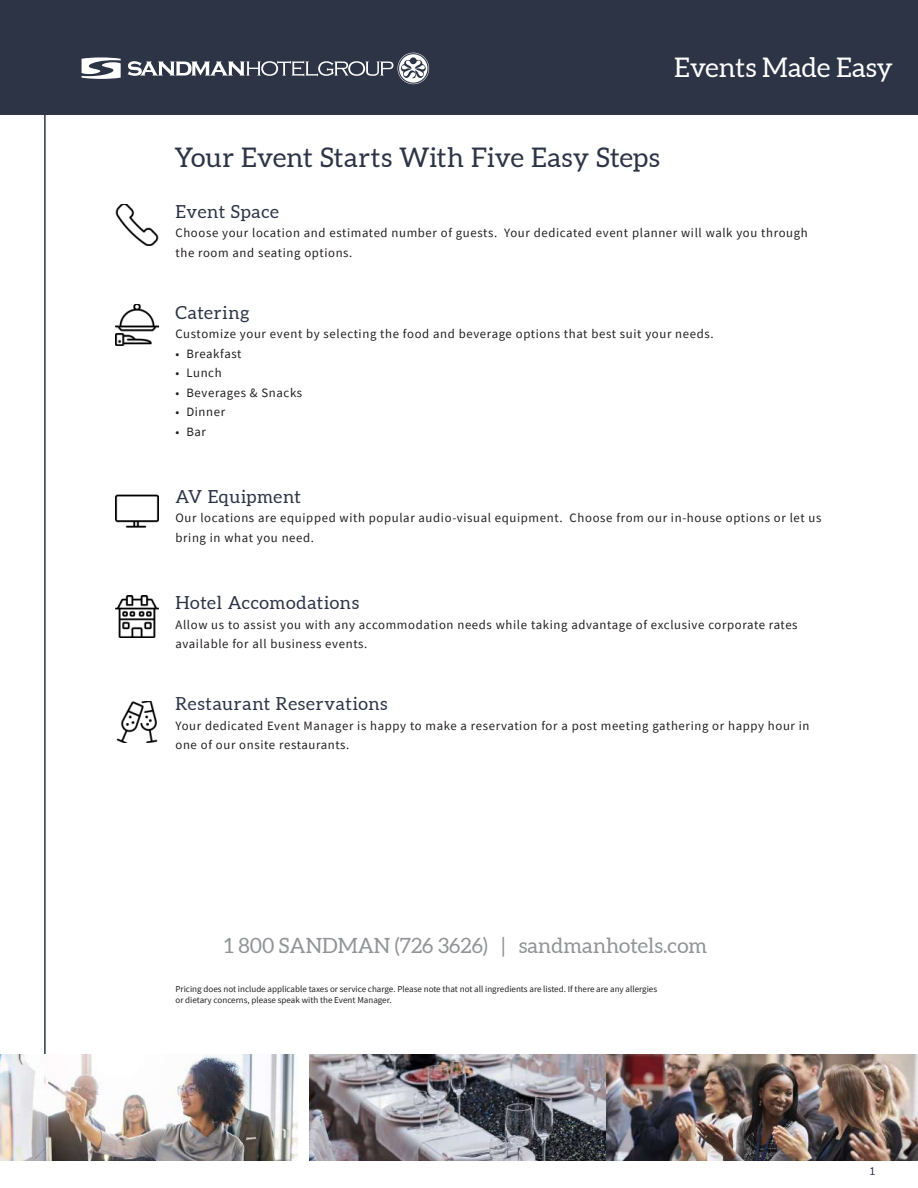
<style>
.page{position:relative;width:918px;height:1188px;background:#fff}
.page>*{position:absolute;margin:0;border:0;box-sizing:border-box;transform-origin:0 0}
.t1{font:27px "Aleo";letter-spacing:.01em;color:#2d3445}
.t2{font:27px "Aleo";color:#fff}
.t3{font:21px "Aleo";color:#919396}
.t4{font:18px "Aleo";letter-spacing:.035em;color:#2d3445}
.t5{font:12.75px/19.5px "Source Sans Pro";letter-spacing:.05em;color:#231f20}
.t6{font:12px "Source Sans Pro";color:#2d3445}
.t7{font:9px/10.8px "Source Sans Pro";color:#231f20}
</style>
<div class="page">
<div style="left:0;top:0;width:918px;height:114px;background:#2d3445"></div>
<hr style="left:44px;top:113px;width:2px;height:1048px;background:#2d3445">
<img style="left:309px;top:1054px;width:609px;height:107px">
<img style="left:0;top:1055px;width:297px;height:106px">
<svg style="left:128px;top:53px;width:301px;height:31px"></svg>
<svg style="left:82px;top:57px;width:39px;height:22px"></svg>
<img style="left:115px;top:596px;width:44px;height:41px">
<img style="left:116px;top:702px;width:42px;height:41px">
<img style="left:115px;top:304px;width:44px;height:41px">
<img style="left:115px;top:204px;width:44px;height:41px">
<img style="left:115px;top:494px;width:44px;height:34px">
<h1 class="t2" style="left:674px;top:52px;width:220px">Events Made Easy</h1>
<h1 class="t1" style="left:175px;top:142px;width:487px">Your Event Starts With Five Easy Steps</h1>
<h3 class="t4" style="left:176px;top:201px;width:105px">Event Space</h3>
<p class="t5" style="left:176px;top:223px;width:634px">Choose your location and estimated number of guests. Your dedicated event planner will walk you through the room and seating options.</p>
<h3 class="t4" style="left:176px;top:302px;width:76px">Catering</h3>
<p class="t5" style="left:176px;top:324px;width:540px">Customize your event by selecting the food and beverage options that best suit your needs.</p>
<p class="t5" style="left:176px;top:344px;width:67px">• Breakfast</p>
<p class="t5" style="left:176px;top:363px;width:48px">• Lunch</p>
<p class="t5" style="left:176px;top:383px;width:128px">• Beverages &amp; Snacks</p>
<p class="t5" style="left:176px;top:402px;width:51px">• Dinner</p>
<p class="t5" style="left:176px;top:422px;width:32px">• Bar</p>
<h3 class="t4" style="left:176px;top:486px;width:127px">AV Equipment</h3>
<p class="t5" style="left:176px;top:508px;width:647px">Our locations are equipped with popular audio-visual equipment. Choose from our in-house options or let us bring in what you need.</p>
<h3 class="t4" style="left:176px;top:592px;width:185px">Hotel Accomodations</h3>
<p class="t5" style="left:176px;top:614px;width:624px">Allow us to assist you with any accommodation needs while taking advantage of exclusive corporate rates available for all business events.</p>
<h3 class="t4" style="left:176px;top:693px;width:214px">Restaurant Reservations</h3>
<p class="t5" style="left:176px;top:716px;width:636px">Your dedicated Event Manager is happy to make a reservation for a post meeting gathering or happy hour in one of our onsite restaurants.</p>
<h2 class="t3" style="left:224px;top:934px;width:485px">1 800 SANDMAN (726 3626) | sandmanhotels.com</h2>
<p class="t7" style="left:176px;top:984px;width:483px">Pricing does not include applicable taxes or service charge. Please note that not all ingredients are listed. If there are any allergies or dietary concerns, please speak with the Event Manager.</p>
<p class="t6" style="left:869px;top:1164px;width:7px">1</p>
</div>
